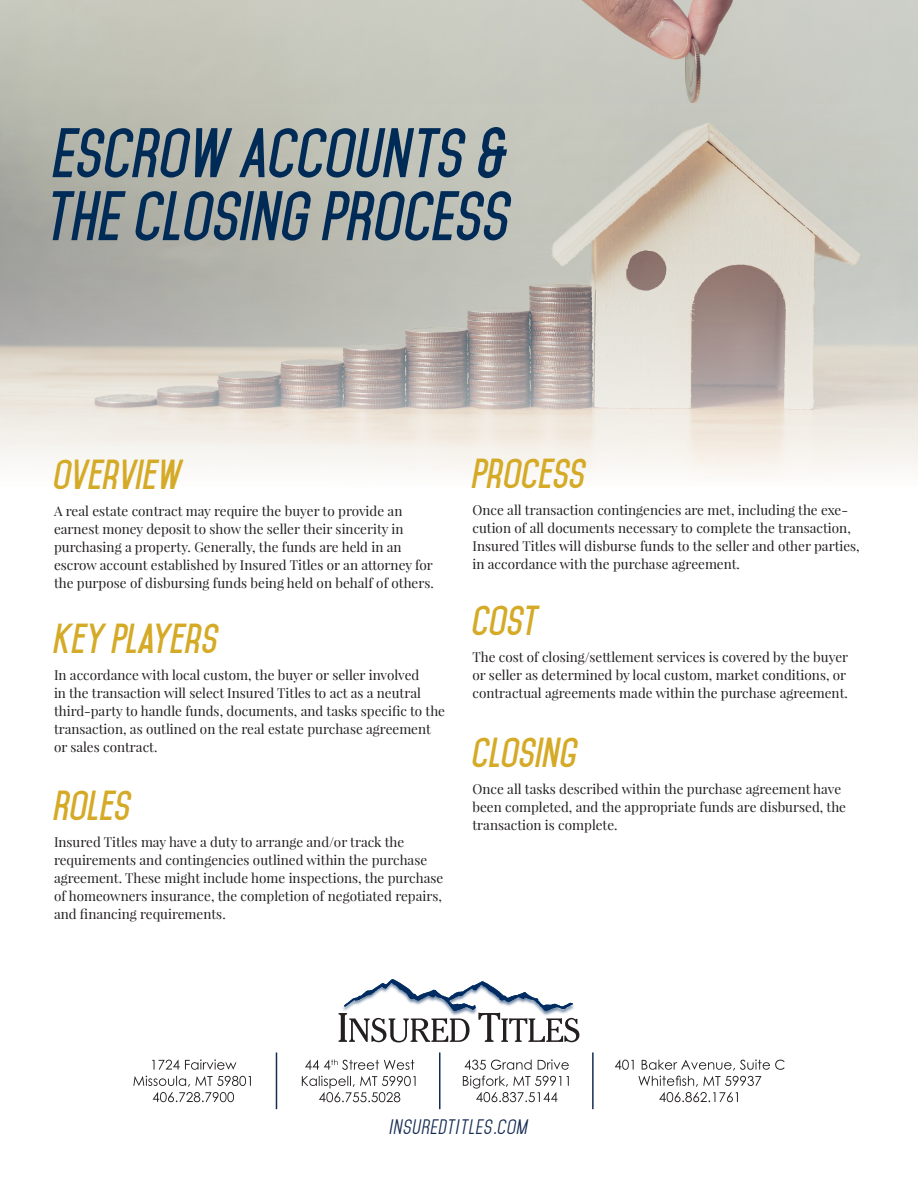
<style>
.page{position:relative;width:918px;height:1188px;background:#fff}
.page>*{position:absolute;margin:0;border:0;box-sizing:border-box;transform-origin:0 0}
.t1{font:italic 700 36px "Mohave";color:#d4aa27}
.t2{font:italic 18px "Mohave";letter-spacing:.05em;color:#162c54}
.t3{font:13.5px/18px "Playfair Display";color:#231f20}
</style>
<div class="page">
<img style="left:0;top:0;width:918px;height:476px">
<svg style="left:339px;top:979px;width:240px;height:63px"></svg>
<hr style="left:276px;top:1052px;width:1px;height:57px;background:#162c54">
<hr style="left:439px;top:1052px;width:1px;height:57px;background:#162c54">
<hr style="left:592px;top:1052px;width:2px;height:57px;background:#162c54">
<svg style="left:133px;top:1076px;width:118px;height:26px"></svg>
<svg style="left:152px;top:1059px;width:84px;height:11px"></svg>
<svg style="left:302px;top:1076px;width:114px;height:26px"></svg>
<svg style="left:305px;top:1059px;width:109px;height:11px"></svg>
<svg style="left:463px;top:1076px;width:106px;height:26px"></svg>
<svg style="left:464px;top:1059px;width:105px;height:11px"></svg>
<svg style="left:615px;top:1059px;width:170px;height:43px"></svg>
<svg style="left:52px;top:191px;width:460px;height:50px"></svg>
<svg style="left:52px;top:127px;width:455px;height:51px"></svg>
<p class="t1" style="left:54px;top:452px;width:130px">OVERVIEW</p>
<p class="t3" style="left:54px;top:502px;width:381px">A real estate contract may require the buyer to provide an earnest money deposit to show the seller their sincerity in purchasing a property. Generally, the funds are held in an escrow account established by Insured Titles or an attorney for the purpose of disbursing funds being held on behalf of others.</p>
<p class="t1" style="left:54px;top:616px;width:166px">KEY PLAYERS</p>
<p class="t3" style="left:54px;top:666px;width:393px">In accordance with local custom, the buyer or seller involved<br>in the transaction will select Insured Titles to act as a neutral third-party to handle funds, documents, and tasks specific to the transaction, as outlined on the real estate purchase agreement or sales contract.</p>
<p class="t1" style="left:54px;top:783px;width:79px">ROLES</p>
<p class="t3" style="left:54px;top:832px;width:391px">Insured Titles may have a duty to arrange and/or track the requirements and contingencies outlined within the purchase agreement. These might include home inspections, the purchase of homeowners insurance, the completion of negotiated repairs, and financing requirements.</p>
<p class="t1" style="left:472px;top:452px;width:115px">PROCESS</p>
<p class="t3" style="left:472px;top:501px;width:389px">Once all transaction contingencies are met, including the exe&shy;cution of all documents necessary to complete the transaction, Insured Titles will disburse funds to the seller and other parties, in accordance with the purchase agreement.</p>
<p class="t1" style="left:472px;top:598px;width:68px">COST</p>
<p class="t3" style="left:472px;top:648px;width:377px">The cost of closing/settlement services is covered by the buyer or seller as determined by local custom, market conditions, or contractual agreements made within the purchase agreement.</p>
<p class="t1" style="left:472px;top:730px;width:107px">CLOSING</p>
<p class="t3" style="left:472px;top:780px;width:375px">Once all tasks described within the purchase agreement have been completed, and the appropriate funds are disbursed, the transaction is complete.</p>
<p class="t2" style="left:390px;top:1116px;width:140px">INSUREDTITLES.COM</p>
</div>
